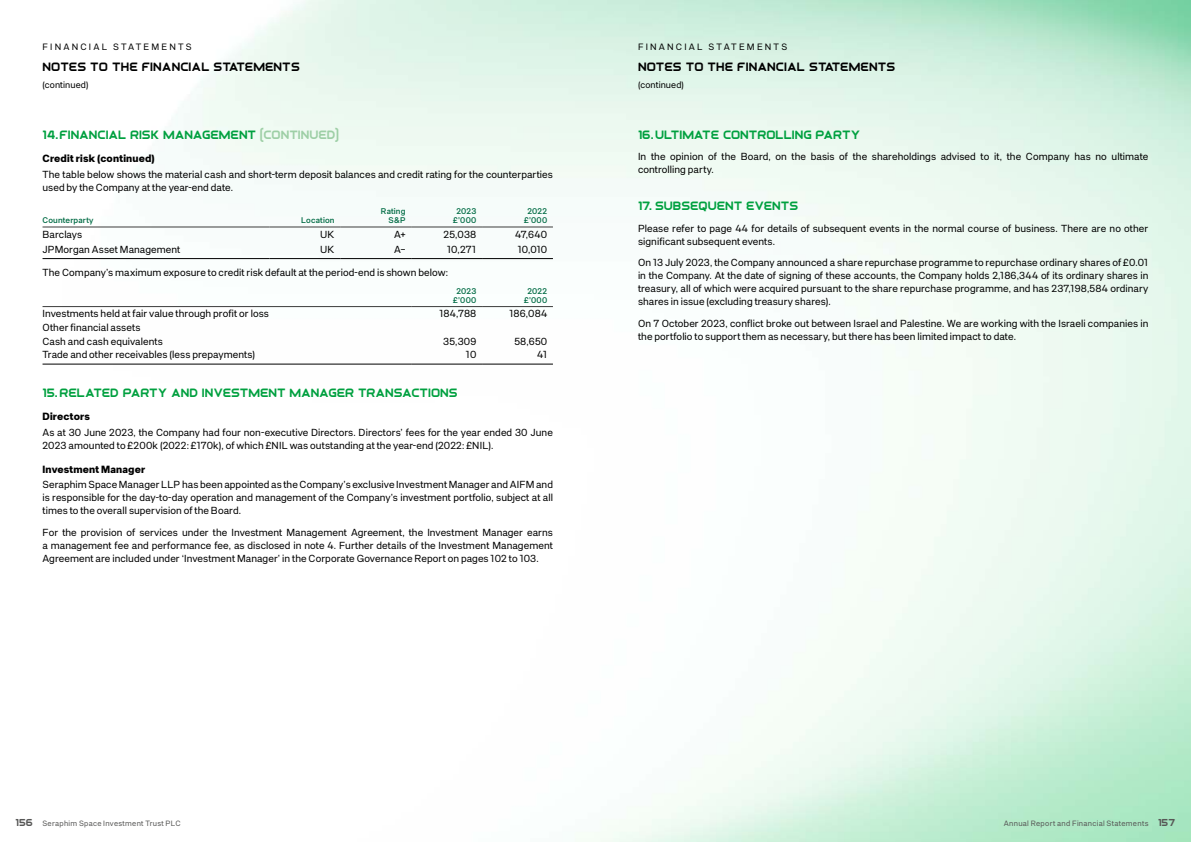
<style>
.page{position:relative;width:1191px;height:842px;background:#fff}
.page>*{position:absolute;margin:0;border:0;box-sizing:border-box;transform-origin:0 0}
.Head_1_GREEN{font:12px "Osiris";color:#00a03f}
.Part_Heading{font:12px "Osiris";letter-spacing:.01em;color:#000}
.Main_Text{font:10px/13px "F37 Neuro";letter-spacing:.005em;color:#000}
.Table_text{font:10px "F37 Neuro";letter-spacing:.005em;color:#000}
.Head_3{font:700 10px "F37 Neuro";letter-spacing:.015em;color:#000}
.t1{font:10px "Osiris";color:#575756}
.Upper_title{font:9px "F37 Neuro";letter-spacing:.245em;color:#000}
.Main_Text-2{font:9px "F37 Neuro";letter-spacing:.01em;color:#000}
.Table_heads{font:500 8px "F37 Neuro";letter-spacing:.02em;color:#026c45}
.Main_Text-3{font:7.5px "F37 Neuro";letter-spacing:.035em;color:#575756}
.s1{color:#9ecfa6}
</style>
<div class="page">
<hr style="left:43px;top:227px;width:226px;height:1px;background:#3c3c3b">
<hr style="left:269px;top:227px;width:71px;height:1px;background:#3c3c3b">
<hr style="left:340px;top:227px;width:71px;height:1px;background:#3c3c3b">
<hr style="left:411px;top:227px;width:71px;height:1px;background:#3c3c3b">
<hr style="left:482px;top:227px;width:71px;height:1px;background:#3c3c3b">
<hr style="left:43px;top:258px;width:226px;height:1px;background:#000">
<hr style="left:269px;top:258px;width:71px;height:1px;background:#000">
<hr style="left:340px;top:258px;width:71px;height:1px;background:#000">
<hr style="left:411px;top:258px;width:71px;height:1px;background:#000">
<hr style="left:482px;top:258px;width:71px;height:1px;background:#000">
<hr style="left:411px;top:306px;width:71px;height:1px;background:#3c3c3b">
<hr style="left:482px;top:306px;width:71px;height:1px;background:#3c3c3b">
<hr style="left:43px;top:306px;width:368px;height:1px;background:#3c3c3b">
<hr style="left:43px;top:364px;width:368px;height:1px;background:#000">
<hr style="left:411px;top:364px;width:71px;height:1px;background:#000">
<hr style="left:482px;top:364px;width:71px;height:1px;background:#000">
<p class="Upper_title" style="left:43px;top:40px;width:151px">FINANCIAL STATEMENTS</p>
<p class="Part_Heading" style="left:43px;top:60px;width:259px">NOTES TO THE FINANCIAL STATEMENTS</p>
<p class="Main_Text-2" style="left:43px;top:79px;width:47px">(continued)</p>
<p class="Head_1_GREEN" style="left:43px;top:128px;width:298px">14.FINANCIAL RISK MANAGEMENT <span class="s1">(CONTINUED)</span></p>
<p class="Head_3" style="left:43px;top:152px;width:114px">Credit risk (continued)</p>
<p class="Main_Text" style="left:43px;top:168px;width:512px">The table below shows the material cash and short-term deposit balances and credit rating for the counterparties used by the Company at the year-end date.</p>
<p class="Table_heads" style="left:43px;top:215px;width:53px">Counterparty</p>
<p class="Table_heads" style="left:301px;top:215px;width:35px">Location</p>
<p class="Table_heads" style="left:381px;top:206px;width:26px">Rating</p>
<p class="Table_heads" style="left:388px;top:215px;width:18px">S&amp;P</p>
<p class="Table_heads" style="left:456px;top:206px;width:21px">2023</p>
<p class="Table_heads" style="left:453px;top:215px;width:25px">£’000</p>
<p class="Table_heads" style="left:527px;top:206px;width:21px">2022</p>
<p class="Table_heads" style="left:524px;top:215px;width:25px">£’000</p>
<p class="Table_text" style="left:43px;top:228px;width:41px">Barclays</p>
<p class="Table_text" style="left:320px;top:228px;width:16px">UK</p>
<p class="Table_text" style="left:394px;top:228px;width:13px">A+</p>
<p class="Table_text" style="left:443px;top:228px;width:34px">25,038</p>
<p class="Table_text" style="left:515px;top:228px;width:34px">47,640</p>
<p class="Table_text" style="left:43px;top:243px;width:139px">JPMorgan Asset Management</p>
<p class="Table_text" style="left:320px;top:243px;width:16px">UK</p>
<p class="Table_text" style="left:394px;top:243px;width:13px">A–</p>
<p class="Table_text" style="left:447px;top:243px;width:31px">10,271</p>
<p class="Table_text" style="left:518px;top:243px;width:31px">10,010</p>
<p class="Main_Text" style="left:43px;top:266px;width:407px">The Company’s maximum exposure to credit risk default at the period-end is shown below:</p>
<p class="Table_heads" style="left:456px;top:285px;width:21px">2023</p>
<p class="Table_heads" style="left:453px;top:294px;width:25px">£’000</p>
<p class="Table_heads" style="left:527px;top:285px;width:21px">2022</p>
<p class="Table_heads" style="left:524px;top:294px;width:25px">£’000</p>
<p class="Table_text" style="left:43px;top:307px;width:228px">Investments held at fair value through profit or loss</p>
<p class="Table_text" style="left:439px;top:307px;width:38px">184,788</p>
<p class="Table_text" style="left:509px;top:307px;width:39px">186,084</p>
<p class="Table_text" style="left:43px;top:321px;width:99px">Other financial assets</p>
<p class="Table_text" style="left:43px;top:334px;width:122px">Cash and cash equivalents</p>
<p class="Table_text" style="left:443px;top:334px;width:35px">35,309</p>
<p class="Table_text" style="left:514px;top:334px;width:34px">58,650</p>
<p class="Table_text" style="left:43px;top:348px;width:214px">Trade and other receivables (less prepayments)</p>
<p class="Table_text" style="left:466px;top:348px;width:12px">10</p>
<p class="Table_text" style="left:537px;top:348px;width:12px">41</p>
<p class="Head_1_GREEN" style="left:43px;top:386px;width:416px">15.RELATED PARTY AND INVESTMENT MANAGER TRANSACTIONS</p>
<p class="Head_3" style="left:43px;top:410px;width:49px">Directors</p>
<p class="Main_Text" style="left:43px;top:426px;width:512px">As at 30 June 2023, the Company had four non-executive Directors. Directors’ fees for the year ended 30 June<br>2023 amounted to £200k (2022: £170k), of which £NIL was outstanding at the year-end (2022: £NIL).</p>
<p class="Head_3" style="left:43px;top:462px;width:104px">Investment Manager</p>
<p class="Main_Text" style="left:43px;top:478px;width:512px;text-align:justify">Seraphim Space Manager LLP has been appointed as the Company’s exclusive Investment Manager and AIFM and is responsible for the day-to-day operation and management of the Company’s investment portfolio, subject at all times to the overall supervision of the Board.</p>
<p class="Main_Text" style="left:43px;top:525px;width:512px;text-align:justify">For the provision of services under the Investment Management Agreement, the Investment Manager earns a management fee and performance fee, as disclosed in note 4. Further details of the Investment Management Agreement are included under ‘Investment Manager’ in the Corporate Governance Report on pages 102 to 103.</p>
<p class="Upper_title" style="left:638px;top:40px;width:151px">FINANCIAL STATEMENTS</p>
<p class="Part_Heading" style="left:638px;top:60px;width:259px">NOTES TO THE FINANCIAL STATEMENTS</p>
<p class="Main_Text-2" style="left:638px;top:79px;width:47px">(continued)</p>
<p class="Head_1_GREEN" style="left:638px;top:128px;width:224px">16.ULTIMATE CONTROLLING PARTY</p>
<p class="Main_Text" style="left:638px;top:150px;width:512px">In the opinion of the Board, on the basis of the shareholdings advised to it, the Company has no ultimate controlling party.</p>
<p class="Head_1_GREEN" style="left:638px;top:199px;width:162px">17. SUBSEQUENT EVENTS</p>
<p class="Main_Text" style="left:638px;top:221px;width:512px">Please refer to page 44 for details of subsequent events in the normal course of business. There are no other significant subsequent events.</p>
<p class="Main_Text" style="left:638px;top:256px;width:512px;text-align:justify">On 13 July 2023, the Company announced a share repurchase programme to repurchase ordinary shares of £0.01 in the Company. At the date of signing of these accounts, the Company holds 2,186,344 of its ordinary shares in treasury, all of which were acquired pursuant to the share repurchase programme, and has 237,198,584 ordinary shares in issue (excluding treasury shares).</p>
<p class="Main_Text" style="left:638px;top:316px;width:512px">On 7 October 2023, conflict broke out between Israel and Palestine. We are working with the Israeli companies in the portfolio to support them as necessary, but there has been limited impact to date.</p>
<p class="t1" style="left:16px;top:817px;width:19px">156</p>
<p class="Main_Text-3" style="left:42px;top:818px;width:140px">Seraphim Space Investment Trust PLC</p>
<p class="Main_Text-3" style="left:1003px;top:818px;width:146px">Annual Report and Financial Statements</p>
<p class="t1" style="left:1158px;top:817px;width:19px">157</p>
</div>
